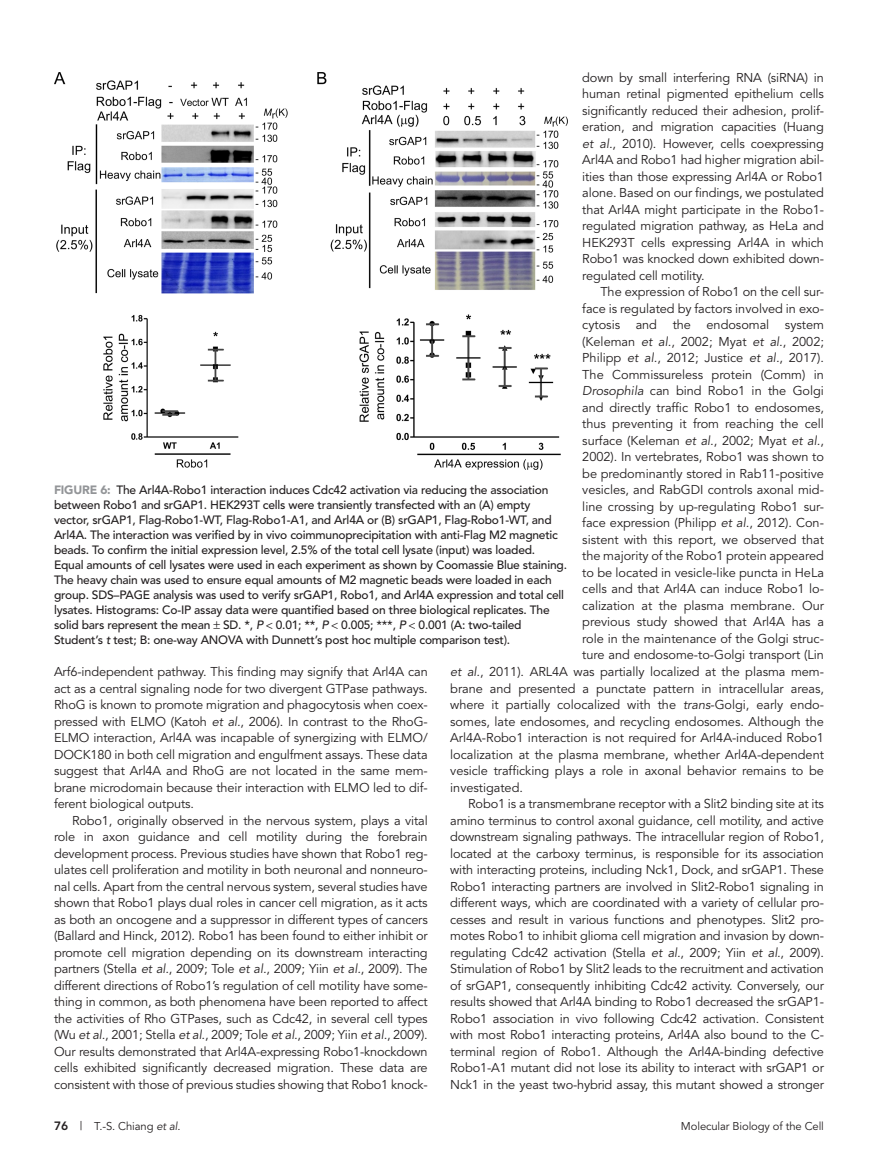
<style>
.page{position:relative;width:878px;height:1175px;background:#fff}
.page>*{position:absolute;margin:0;border:0;box-sizing:border-box;transform-origin:0 0}
.Para{font:12.75px/16.5px "Avenir";letter-spacing:-.005em;color:#231f20;text-align:justify}
.FigCaption{font:500 12px/15px "Avenir";letter-spacing:-.015em;color:#231f20}
.t1{font:11.25px "Avenir";letter-spacing:-.01em;color:#231f20}
.s1{font-style:italic}
.s2{font-weight:900;color:#939598}
.s3{font-weight:800;font-size:12px}
.s4{font-size:12px}
</style>
<div class="page">
<img style="left:54px;top:72px;width:513px;height:398px">
<p class="Para" style="left:582px;top:69px;width:243px">down by small interfering RNA (siRNA) in human retinal pigmented epithelium cells significantly reduced their adhesion, prolif&shy;eration, and migration capacities (Huang <span class="s1">et al.</span>, 2010). However, cells coexpressing Arl4A and Robo1 had higher migration abil&shy;ities than those expressing Arl4A or Robo1 alone. Based on our findings, we postulated that Arl4A might participate in the Robo1- regulated migration pathway, as HeLa and HEK293T cells expressing Arl4A in which Robo1 was knocked down exhibited down&shy;regulated cell motility.</p>
<p class="Para" style="left:600px;top:284px;width:225px">The expression of Robo1 on the cell sur-</p>
<p class="Para" style="left:582px;top:300px;width:243px">face is regulated by factors involved in exo-</p>
<p class="Para" style="left:582px;top:317px;width:243px">cytosis and the endosomal system</p>
<p class="Para" style="left:582px;top:333px;width:243px">(Keleman <span class="s1">et al.</span>, 2002; Myat <span class="s1">et al.</span>, 2002;</p>
<p class="Para" style="left:582px;top:350px;width:243px">Philipp <span class="s1">et al.</span>, 2012; Justice <span class="s1">et al.</span>, 2017).</p>
<p class="Para" style="left:582px;top:366px;width:243px">The Commissureless protein (Comm) in</p>
<p class="Para" style="left:582px;top:383px;width:243px"><span class="s1">Drosophila</span> can bind Robo1 in the Golgi</p>
<p class="Para" style="left:582px;top:399px;width:243px">and directly traffic Robo1 to endosomes,</p>
<p class="Para" style="left:582px;top:416px;width:243px">thus preventing it from reaching the cell</p>
<p class="Para" style="left:582px;top:432px;width:243px">surface (Keleman <span class="s1">et al.</span>, 2002; Myat <span class="s1">et al.</span>,</p>
<p class="Para" style="left:582px;top:449px;width:243px">2002). In vertebrates, Robo1 was shown to</p>
<p class="Para" style="left:582px;top:465px;width:243px">be predominantly stored in Rab11-positive</p>
<p class="Para" style="left:582px;top:482px;width:243px">vesicles, and RabGDI controls axonal mid-</p>
<p class="Para" style="left:582px;top:498px;width:243px">line crossing by up-regulating Robo1 sur-</p>
<p class="Para" style="left:582px;top:515px;width:243px">face expression (Philipp <span class="s1">et al.</span>, 2012). Con-</p>
<p class="Para" style="left:582px;top:531px;width:243px">sistent with this report, we observed that</p>
<p class="Para" style="left:582px;top:548px;width:243px">the majority of the Robo1 protein appeared</p>
<p class="Para" style="left:582px;top:564px;width:243px">to be located in vesicle-like puncta in HeLa</p>
<p class="Para" style="left:582px;top:581px;width:243px">cells and that Arl4A can induce Robo1 lo-</p>
<p class="Para" style="left:582px;top:597px;width:243px">calization at the plasma membrane. Our</p>
<p class="Para" style="left:582px;top:614px;width:243px">previous study showed that Arl4A has a</p>
<p class="Para" style="left:582px;top:630px;width:243px">role in the maintenance of the Golgi struc-</p>
<p class="Para" style="left:582px;top:647px;width:243px">ture and endosome-to-Golgi transport (Lin</p>
<p class="Para" style="left:450px;top:663px;width:375px"><span class="s1">et al.</span>, 2011). ARL4A was partially localized at the plasma mem-</p>
<p class="Para" style="left:450px;top:680px;width:375px">brane and presented a punctate pattern in intracellular areas,</p>
<p class="Para" style="left:450px;top:696px;width:375px">where it partially colocalized with the <span class="s1">trans</span>-Golgi, early endo-</p>
<p class="Para" style="left:450px;top:713px;width:375px">somes, late endosomes, and recycling endosomes. Although the</p>
<p class="Para" style="left:450px;top:729px;width:375px">Arl4A-Robo1 interaction is not required for Arl4A-induced Robo1</p>
<p class="Para" style="left:450px;top:746px;width:375px">localization at the plasma membrane, whether Arl4A-dependent</p>
<p class="Para" style="left:450px;top:762px;width:375px">vesicle trafficking plays a role in axonal behavior remains to be</p>
<p class="Para" style="left:450px;top:779px;width:74px">investigated.</p>
<p class="Para" style="left:450px;top:795px;width:375px;text-indent:18px">Robo1 is a transmembrane receptor with a Slit2 binding site at its amino terminus to control axonal guidance, cell motility, and active downstream signaling pathways. The intracellular region of Robo1, located at the carboxy terminus, is responsible for its association with interacting proteins, including Nck1, Dock, and srGAP1. These Robo1 interacting partners are involved in Slit2-Robo1 signaling in different ways, which are coordinated with a variety of cellular pro&shy;cesses and result in various functions and phenotypes. Slit2 pro&shy;motes Robo1 to inhibit glioma cell migration and invasion by down&shy;regulating Cdc42 activation (Stella <span class="s1">et al.</span>, 2009; Yiin <span class="s1">et al.</span>, 2009).<br>Stimulation of Robo1 by Slit2 leads to the recruitment and activation of srGAP1, consequently inhibiting Cdc42 activity. Conversely, our results showed that Arl4A binding to Robo1 decreased the srGAP1- Robo1 association in vivo following Cdc42 activation. Consistent with most Robo1 interacting proteins, Arl4A also bound to the C&shy;terminal region of Robo1. Although the Arl4A-binding defective Robo1-A1 mutant did not lose its ability to interact with srGAP1 or Nck1 in the yeast two-hybrid assay, this mutant showed a stronger</p>
<p class="FigCaption" style="left:54px;top:482px;width:514px"><span class="s2">FIGURE 6:</span> The Arl4A-Robo1 interaction induces Cdc42 activation via reducing the association between Robo1 and srGAP1. HEK293T cells were transiently transfected with an (A) empty vector, srGAP1, Flag-Robo1-WT, Flag-Robo1-A1, and Arl4A or (B) srGAP1, Flag-Robo1-WT, and Arl4A. The interaction was verified by in vivo coimmunoprecipitation with anti-Flag M2 magnetic beads. To confirm the initial expression level, 2.5% of the total cell lysate (input) was loaded.<br>Equal amounts of cell lysates were used in each experiment as shown by Coomassie Blue staining.<br>The heavy chain was used to ensure equal amounts of M2 magnetic beads were loaded in each group. SDS–PAGE analysis was used to verify srGAP1, Robo1, and Arl4A expression and total cell lysates. Histograms: Co-IP assay data were quantified based on three biological replicates. The solid bars represent the mean SD. *, <span class="s1">P</span> 0.01; **, <span class="s1">P</span> 0.005; ***, <span class="s1">P</span> 0.001 (A: two-tailed Student’s <span class="s1">t</span> test; B: one-way ANOVA with Dunnett’s post hoc multiple comparison test).</p>
<p class="Para" style="left:54px;top:663px;width:375px">Arf6-independent pathway. This finding may signify that Arl4A can act as a central signaling node for two divergent GTPase pathways.<br>RhoG is known to promote migration and phagocytosis when coex&shy;pressed with ELMO (Katoh <span class="s1">et al.</span>, 2006). In contrast to the RhoG-ELMO interaction, Arl4A was incapable of synergizing with ELMO/ DOCK180 in both cell migration and engulfment assays. These data suggest that Arl4A and RhoG are not located in the same mem&shy;brane microdomain because their interaction with ELMO led to dif&shy;ferent biological outputs.</p>
<p class="Para" style="left:54px;top:812px;width:375px;text-indent:18px">Robo1, originally observed in the nervous system, plays a vital role in axon guidance and cell motility during the forebrain development process. Previous studies have shown that Robo1 reg&shy;ulates cell proliferation and motility in both neuronal and nonneuro&shy;nal cells. Apart from the central nervous system, several studies have shown that Robo1 plays dual roles in cancer cell migration, as it acts as both an oncogene and a suppressor in different types of cancers (Ballard and Hinck, 2012). Robo1 has been found to either inhibit or promote cell migration depending on its downstream interacting partners (Stella <span class="s1">et al.</span>, 2009; Tole <span class="s1">et al.</span>, 2009; Yiin <span class="s1">et al.</span>, 2009). The different directions of Robo1’s regulation of cell motility have some&shy;thing in common, as both phenomena have been reported to affect the activities of Rho GTPases, such as Cdc42, in several cell types (Wu <span class="s1">et al.</span>, 2001; Stella <span class="s1">et al.</span>, 2009; Tole <span class="s1">et al.</span>, 2009; Yiin <span class="s1">et al.</span>, 2009).<br>Our results demonstrated that Arl4A-expressing Robo1-knockdown cells exhibited significantly decreased migration. These data are consistent with those of previous studies showing that Robo1 knock-</p>
<p class="t1" style="left:54px;top:1119px;width:128px"><span class="s3">76</span> <span class="s4">|</span> T.-S. Chiang <span class="s1">et al</span>.</p>
<p class="t1" style="left:681px;top:1119px;width:144px">Molecular Biology of the Cell</p>
</div>
